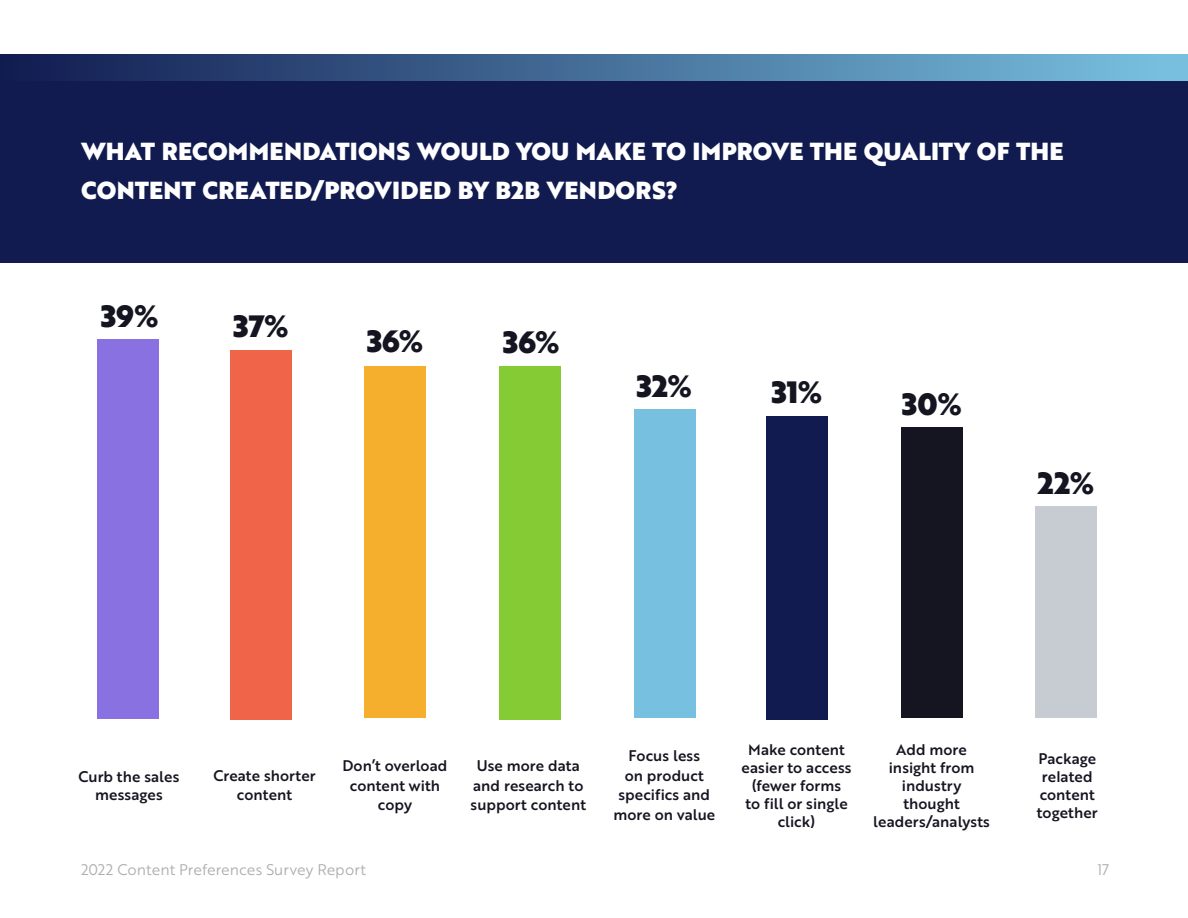
<style>
.page{position:relative;width:1188px;height:918px;background:#fff}
.page>*{position:absolute;margin:0;border:0;box-sizing:border-box;transform-origin:0 0}
.t1{font:30px "Brother 1816 Black";letter-spacing:-.005em;color:#151521}
.t2{font:24px/39px "Brother 1816 Black";letter-spacing:.01em;color:#fff}
.t3{font:15px/18px "Brother 1816 Medium";letter-spacing:.005em;color:#151521;text-align:center}
.t4{font:15px "Brother 1816 Book";letter-spacing:.005em;color:#adadb1}
</style>
<div class="page">
<div style="left:0;top:54px;width:1188px;height:49px;background:linear-gradient(to right,#111b50,#7ac3e2)"></div>
<div style="left:0;top:81px;width:1188px;height:182px;background:#111b50"></div>
<div style="left:1035px;top:507px;width:62px;height:211px;background:#c6ccd1"></div>
<div style="left:901px;top:428px;width:61px;height:290px;background:#151521"></div>
<div style="left:766px;top:416px;width:61px;height:303px;background:#111b50"></div>
<div style="left:634px;top:409px;width:62px;height:309px;background:#78c0e0"></div>
<div style="left:500px;top:366px;width:61px;height:353px;background:#85cb33"></div>
<div style="left:364px;top:366px;width:62px;height:352px;background:#f6ae2d"></div>
<div style="left:230px;top:350px;width:62px;height:369px;background:#f06449"></div>
<div style="left:98px;top:340px;width:61px;height:379px;background:#8a71e2"></div>
<h2 class="t2" style="left:81px;top:131px;width:984px">WHAT RECOMMENDATIONS WOULD YOU MAKE TO IMPROVE THE QUALITY OF THE<br>CONTENT CREATED/PROVIDED BY B2B VENDORS?</h2>
<h1 class="t1" style="left:101px;top:293px;width:60px">39%</h1>
<h1 class="t1" style="left:233px;top:303px;width:57px">37%</h1>
<h1 class="t1" style="left:367px;top:318px;width:59px">36%</h1>
<h1 class="t1" style="left:503px;top:319px;width:59px">36%</h1>
<h1 class="t1" style="left:636px;top:363px;width:57px">32%</h1>
<h1 class="t1" style="left:771px;top:369px;width:53px">31%</h1>
<h1 class="t1" style="left:902px;top:381px;width:62px">30%</h1>
<h1 class="t1" style="left:1037px;top:460px;width:59px">22%</h1>
<p class="t3" style="left:79px;top:767px;width:102px">Curb the sales messages</p>
<p class="t3" style="left:213px;top:765px;width:104px;line-height:19.5px">Create shorter content</p>
<p class="t3" style="left:343px;top:755px;width:106px;line-height:19.5px">Don’t overload content with copy</p>
<p class="t3" style="left:471px;top:755px;width:117px;line-height:19.5px">Use more data and research to support content</p>
<p class="t3" style="left:613px;top:746px;width:103px;line-height:19.5px">Focus less<br>on product specifics and more on value</p>
<p class="t3" style="left:742px;top:740px;width:112px">Make content easier to access (fewer forms<br>to fill or single click)</p>
<p class="t3" style="left:873px;top:740px;width:118px">Add more insight from industry thought leaders/analysts</p>
<p class="t3" style="left:1037px;top:749px;width:63px">Package related content together</p>
<p class="t4" style="left:81px;top:858px;width:287px">2022 Content Preferences Survey Report</p>
<p class="t4" style="left:1097px;top:858px;width:14px">17</p>
</div>
